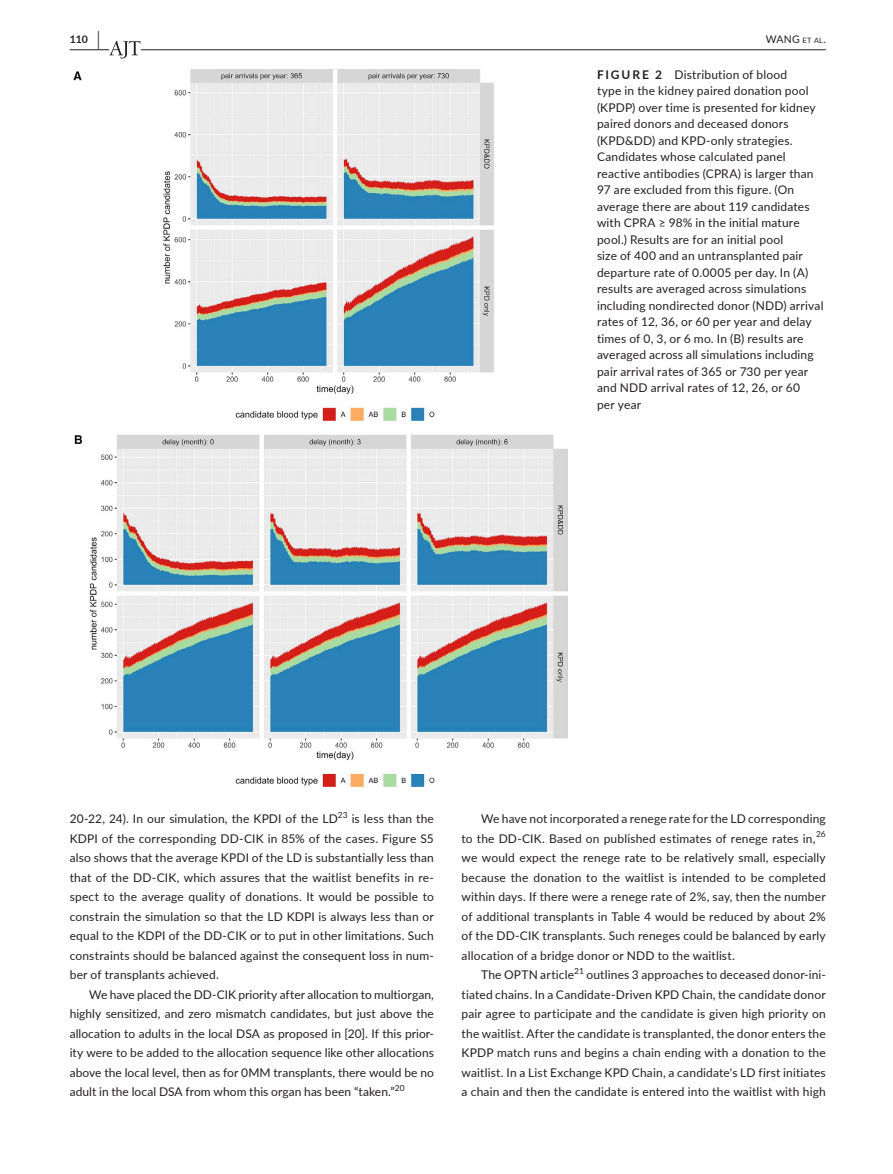
<style>
.page{position:relative;width:893px;height:1174px;background:#fff}
.page>*{position:absolute;margin:0;border:0;box-sizing:border-box;transform-origin:0 0}
.t1{font:12px/19.5px "Lato";letter-spacing:.015em;color:#231f20;text-align:justify}
.t2{font:10.5px "Lato";color:#231f20}
.t3{font:700 10.5px "Lato";color:#231f20}
.s1{font-size:19.5px}
.s2{font-size:7.35px}
.s3{font-weight:700}
</style>
<div class="page">
<hr style="left:70px;top:49px;width:756px;height:1px;background:#231f20">
<svg style="left:109px;top:41px;width:32px;height:17px"></svg>
<img style="left:73px;top:69px;width:494px;height:717px">
<p class="t3" style="left:70px;top:31px;width:31px">110 <span class="s1">|</span></p>
<p class="t2" style="left:766px;top:32px;width:61px">WANG <span class="s2">et al</span>.</p>
<p class="t1" style="left:597px;top:66px;width:228px;line-height:16.5px;text-align:left"><span class="s3">FIGURE 2</span> Distribution of blood<br>type in the kidney paired donation pool (KPDP) over time is presented for kidney paired donors and deceased donors (KPD&amp;DD) and KPD-only strategies.<br>Candidates whose calculated panel reactive antibodies (CPRA) is larger than 97 are excluded from this figure. (On average there are about 119 candidates with CPRA ≥ 98% in the initial mature pool.) Results are for an initial pool<br>size of 400 and an untransplanted pair departure rate of 0.0005 per day. In (A) results are averaged across simulations including nondirected donor (NDD) arrival rates of 12, 36, or 60 per year and delay times of 0, 3, or 6 mo. In (B) results are averaged across all simulations including pair arrival rates of 365 or 730 per year and NDD arrival rates of 12, 26, or 60</p>
<p class="t1" style="left:70px;top:808px;width:366px">20-22, 24). In our simulation, the KPDI of the LD<sup>23</sup> is less than the KDPI of the corresponding DD-CIK in 85% of the cases. Figure S5 also shows that the average KPDI of the LD is substantially less than that of the DD-CIK, which assures that the waitlist benefits in re&shy;spect to the average quality of donations. It would be possible to constrain the simulation so that the LD KDPI is always less than or equal to the KDPI of the DD-CIK or to put in other limitations. Such constraints should be balanced against the consequent loss in num&shy;ber of transplants achieved.</p>
<p class="t1" style="left:70px;top:984px;width:366px;text-indent:20px">We have placed the DD-CIK priority after allocation to multiorgan, highly sensitized, and zero mismatch candidates, but just above the allocation to adults in the local DSA as proposed in [20]. If this prior&shy;ity were to be added to the allocation sequence like other allocations above the local level, then as for 0MM transplants, there would be no adult in the local DSA from whom this organ has been “taken.”<sup>20</sup></p>
<p class="t1" style="left:462px;top:808px;width:366px;text-indent:20px">We have not incorporated a renege rate for the LD corresponding to the DD-CIK. Based on published estimates of renege rates in,<sup>26 </sup>we would expect the renege rate to be relatively small, especially because the donation to the waitlist is intended to be completed within days. If there were a renege rate of 2%, say, then the number of additional transplants in Table 4 would be reduced by about 2% of the DD-CIK transplants. Such reneges could be balanced by early allocation of a bridge donor or NDD to the waitlist.</p>
<p class="t1" style="left:462px;top:964px;width:366px;text-indent:20px">The OPTN article<sup>21</sup> outlines 3 approaches to deceased donor-ini&shy;tiated chains. In a Candidate-Driven KPD Chain, the candidate donor pair agree to participate and the candidate is given high priority on the waitlist. After the candidate is transplanted, the donor enters the KPDP match runs and begins a chain ending with a donation to the waitlist. In a List Exchange KPD Chain, a candidate's LD first initiates a chain and then the candidate is entered into the waitlist with high</p>
</div>
